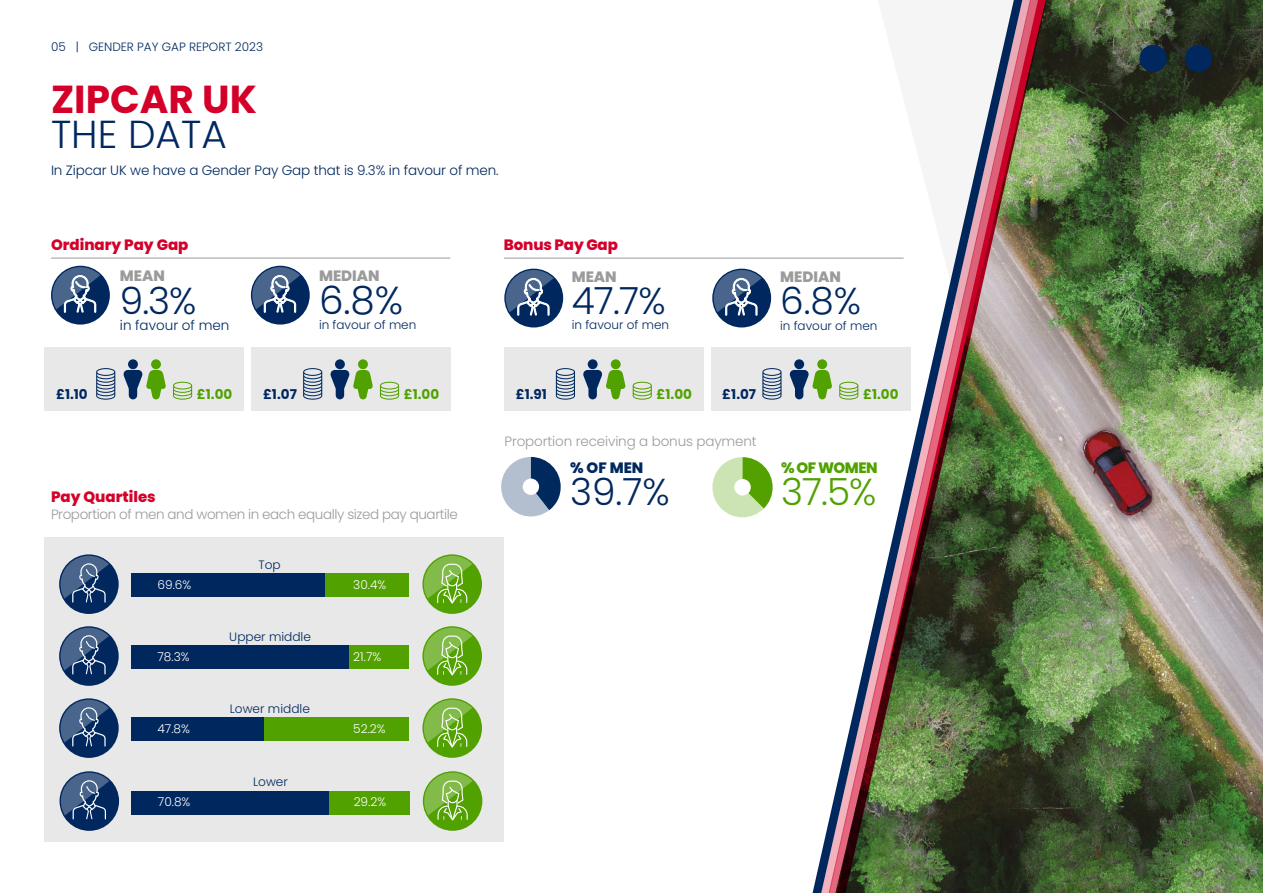
<style>
.page{position:relative;width:1263px;height:893px;background:#fff}
.page>*{position:absolute;margin:0;border:0;box-sizing:border-box;transform-origin:0 0}
.t1{font:300 39px "Poppins";color:#00285f}
.t2{font:700 39px "Poppins";color:#d4002a}
.t3{font:300 37.5px "Poppins";color:#00285f}
.t4{font:300 37.5px "Poppins";color:#51a101}
.t5{font:800 15px "Poppins";color:#d4002a}
.t6{font:800 15px "Poppins";color:#9c9b9b}
.t7{font:800 15px "Poppins";letter-spacing:-.035em;color:#51a101}
.t8{font:800 15px "Poppins";color:#00285f}
.t9{font:300 13.5px "Poppins";letter-spacing:-.01em;color:#00285f}
.t10{font:300 13.5px "Poppins";letter-spacing:-.03em;color:#9c9b9b}
.t11{font:300 13.5px "Poppins";letter-spacing:-.01em;color:#9c9b9b}
.t12{font:700 13.5px "Poppins";color:#00285f}
.t13{font:700 13.5px "Poppins";color:#51a101}
.t14{font:300 12.15px "Poppins";color:#fff}
.t15{font:300 12.15px "Poppins";color:#00285f}
.t16{font:300 12px "Poppins";color:#00285f}
</style>
<div class="page">
<img style="left:1046px;top:0;width:217px;height:893px">
<div style="left:1185px;top:45px;width:27px;height:27px;background:#00285f;border-radius:50%"></div>
<div style="left:1139px;top:45px;width:28px;height:27px;background:#00285f;border-radius:50%"></div>
<svg style="left:712px;top:457px;width:61px;height:61px"></svg>
<svg style="left:501px;top:457px;width:60px;height:60px"></svg>
<div style="left:45px;top:537px;width:459px;height:305px;background:#e8e8e8"></div>
<div style="left:328px;top:791px;width:81px;height:23px;background:#51a101"></div>
<div style="left:131px;top:791px;width:197px;height:23px;background:#00285f"></div>
<div style="left:60px;top:771px;width:59px;height:60px;background:#00285f;border-radius:50%"></div>
<svg style="left:61px;top:773px;width:48px;height:46px"></svg>
<div style="left:423px;top:771px;width:59px;height:60px;background:#51a101;border-radius:50%"></div>
<svg style="left:424px;top:773px;width:49px;height:47px"></svg>
<div style="left:264px;top:717px;width:145px;height:24px;background:#51a101"></div>
<div style="left:131px;top:717px;width:133px;height:24px;background:#00285f"></div>
<div style="left:59px;top:698px;width:60px;height:60px;background:#00285f;border-radius:50%"></div>
<svg style="left:61px;top:700px;width:48px;height:46px"></svg>
<div style="left:422px;top:698px;width:60px;height:60px;background:#51a101;border-radius:50%"></div>
<svg style="left:424px;top:700px;width:48px;height:47px"></svg>
<div style="left:349px;top:645px;width:60px;height:24px;background:#51a101"></div>
<div style="left:131px;top:645px;width:218px;height:24px;background:#00285f"></div>
<div style="left:59px;top:626px;width:60px;height:60px;background:#00285f;border-radius:50%"></div>
<svg style="left:61px;top:628px;width:48px;height:46px"></svg>
<div style="left:422px;top:626px;width:60px;height:60px;background:#51a101;border-radius:50%"></div>
<svg style="left:424px;top:628px;width:48px;height:47px"></svg>
<div style="left:325px;top:573px;width:84px;height:24px;background:#51a101"></div>
<div style="left:131px;top:573px;width:194px;height:24px;background:#00285f"></div>
<div style="left:59px;top:554px;width:60px;height:60px;background:#00285f;border-radius:50%"></div>
<svg style="left:61px;top:556px;width:48px;height:47px"></svg>
<div style="left:422px;top:554px;width:60px;height:60px;background:#51a101;border-radius:50%"></div>
<svg style="left:424px;top:556px;width:48px;height:47px"></svg>
<svg style="left:829px;top:257px;width:8px;height:636px"></svg>
<img style="left:837px;top:0;width:209px;height:893px">
<div style="left:504px;top:269px;width:59px;height:58px;background:#00285f;border-radius:50%"></div>
<svg style="left:506px;top:270px;width:48px;height:46px"></svg>
<div style="left:712px;top:269px;width:59px;height:58px;background:#00285f;border-radius:50%"></div>
<svg style="left:714px;top:270px;width:47px;height:46px"></svg>
<hr style="left:51px;top:258px;width:399px;height:1px;background:#9c9b9b">
<hr style="left:504px;top:258px;width:400px;height:1px;background:#9c9b9b">
<div style="left:51px;top:266px;width:59px;height:59px;background:#00285f;border-radius:50%"></div>
<svg style="left:52px;top:267px;width:48px;height:46px"></svg>
<div style="left:251px;top:266px;width:59px;height:59px;background:#00285f;border-radius:50%"></div>
<svg style="left:252px;top:267px;width:48px;height:46px"></svg>
<div style="left:45px;top:347px;width:199px;height:64px;background:#e8e8e8"></div>
<svg style="left:173px;top:382px;width:19px;height:18px"></svg>
<div style="left:151px;top:359px;width:10px;height:10px;background:#51a101;border-radius:50%"></div>
<div style="left:128px;top:359px;width:10px;height:10px;background:#00285f;border-radius:50%"></div>
<svg style="left:123px;top:370px;width:43px;height:29px"></svg>
<svg style="left:96px;top:368px;width:19px;height:32px"></svg>
<div style="left:504px;top:347px;width:200px;height:64px;background:#e8e8e8"></div>
<svg style="left:633px;top:382px;width:19px;height:18px"></svg>
<div style="left:611px;top:359px;width:10px;height:10px;background:#51a101;border-radius:50%"></div>
<div style="left:588px;top:359px;width:10px;height:10px;background:#00285f;border-radius:50%"></div>
<svg style="left:583px;top:370px;width:42px;height:29px"></svg>
<svg style="left:556px;top:368px;width:19px;height:32px"></svg>
<div style="left:711px;top:347px;width:199px;height:64px;background:#e8e8e8"></div>
<svg style="left:839px;top:382px;width:19px;height:18px"></svg>
<div style="left:817px;top:359px;width:10px;height:10px;background:#51a101;border-radius:50%"></div>
<div style="left:794px;top:359px;width:10px;height:10px;background:#00285f;border-radius:50%"></div>
<svg style="left:789px;top:370px;width:43px;height:29px"></svg>
<svg style="left:762px;top:368px;width:19px;height:32px"></svg>
<div style="left:252px;top:347px;width:199px;height:64px;background:#e8e8e8"></div>
<svg style="left:380px;top:382px;width:19px;height:18px"></svg>
<div style="left:358px;top:359px;width:10px;height:10px;background:#51a101;border-radius:50%"></div>
<div style="left:335px;top:359px;width:10px;height:10px;background:#00285f;border-radius:50%"></div>
<svg style="left:330px;top:370px;width:43px;height:29px"></svg>
<svg style="left:303px;top:368px;width:19px;height:32px"></svg>
<p class="t16" style="left:51px;top:40px;width:214px">05 | GENDER PAY GAP REPORT 2023</p>
<h1 class="t2" style="left:51px;top:77px;width:207px">ZIPCAR UK</h1>
<h1 class="t1" style="left:51px;top:112px;width:177px">THE DATA</h1>
<p class="t9" style="left:51px;top:162px;width:449px">In Zipcar UK we have a Gender Pay Gap that is 9.3% in favour of men.</p>
<p class="t5" style="left:51px;top:236px;width:139px">Ordinary Pay Gap</p>
<p class="t5" style="left:504px;top:236px;width:115px">Bonus Pay Gap</p>
<p class="t6" style="left:120px;top:268px;width:47px">MEAN</p>
<h2 class="t3" style="left:120px;top:280px;width:78px">9.3%</h2>
<p class="t9" style="left:120px;top:317px;width:111px">in favour of men</p>
<p class="t6" style="left:319px;top:268px;width:62px">MEDIAN</p>
<h1 class="t1" style="left:319px;top:278px;width:86px">6.8%</h1>
<p class="t16" style="left:319px;top:318px;width:99px">in favour of men</p>
<p class="t6" style="left:572px;top:268px;width:47px">MEAN</p>
<h2 class="t3" style="left:572px;top:279px;width:96px">47.7%</h2>
<p class="t16" style="left:572px;top:318px;width:99px">in favour of men</p>
<p class="t6" style="left:780px;top:268px;width:62px">MEDIAN</p>
<h2 class="t3" style="left:780px;top:279px;width:83px">6.8%</h2>
<p class="t16" style="left:780px;top:319px;width:99px">in favour of men</p>
<p class="t12" style="left:56px;top:386px;width:33px">£1.10</p>
<p class="t13" style="left:197px;top:386px;width:37px">£1.00</p>
<p class="t12" style="left:263px;top:386px;width:35px">£1.07</p>
<p class="t13" style="left:404px;top:386px;width:37px">£1.00</p>
<p class="t12" style="left:516px;top:386px;width:33px">£1.91</p>
<p class="t13" style="left:656px;top:386px;width:37px">£1.00</p>
<p class="t12" style="left:722px;top:386px;width:35px">£1.07</p>
<p class="t13" style="left:863px;top:386px;width:37px">£1.00</p>
<p class="t5" style="left:51px;top:488px;width:106px">Pay Quartiles</p>
<p class="t10" style="left:51px;top:507px;width:408px">Proportion of men and women in each equally sized pay quartile</p>
<p class="t15" style="left:258px;top:558px;width:24px">Top</p>
<p class="t14" style="left:157px;top:578px;width:35px">69.6%</p>
<p class="t14" style="left:353px;top:578px;width:35px">30.4%</p>
<p class="t15" style="left:229px;top:629px;width:83px">Upper middle</p>
<p class="t14" style="left:157px;top:650px;width:34px">78.3%</p>
<p class="t14" style="left:353px;top:650px;width:30px">21.7%</p>
<p class="t15" style="left:230px;top:702px;width:82px">Lower middle</p>
<p class="t14" style="left:157px;top:722px;width:34px">47.8%</p>
<p class="t14" style="left:353px;top:722px;width:34px">52.2%</p>
<p class="t15" style="left:253px;top:774px;width:36px">Lower</p>
<p class="t14" style="left:158px;top:795px;width:34px">70.8%</p>
<p class="t14" style="left:354px;top:795px;width:34px">29.2%</p>
<p class="t11" style="left:504px;top:433px;width:254px">Proportion receiving a bonus payment</p>
<p class="t8" style="left:570px;top:459px;width:75px">% OF MEN</p>
<h2 class="t3" style="left:570px;top:470px;width:101px">39.7%</h2>
<p class="t7" style="left:781px;top:459px;width:98px">% OF WOMEN</p>
<h2 class="t4" style="left:781px;top:470px;width:97px">37.5%</h2>
</div>
